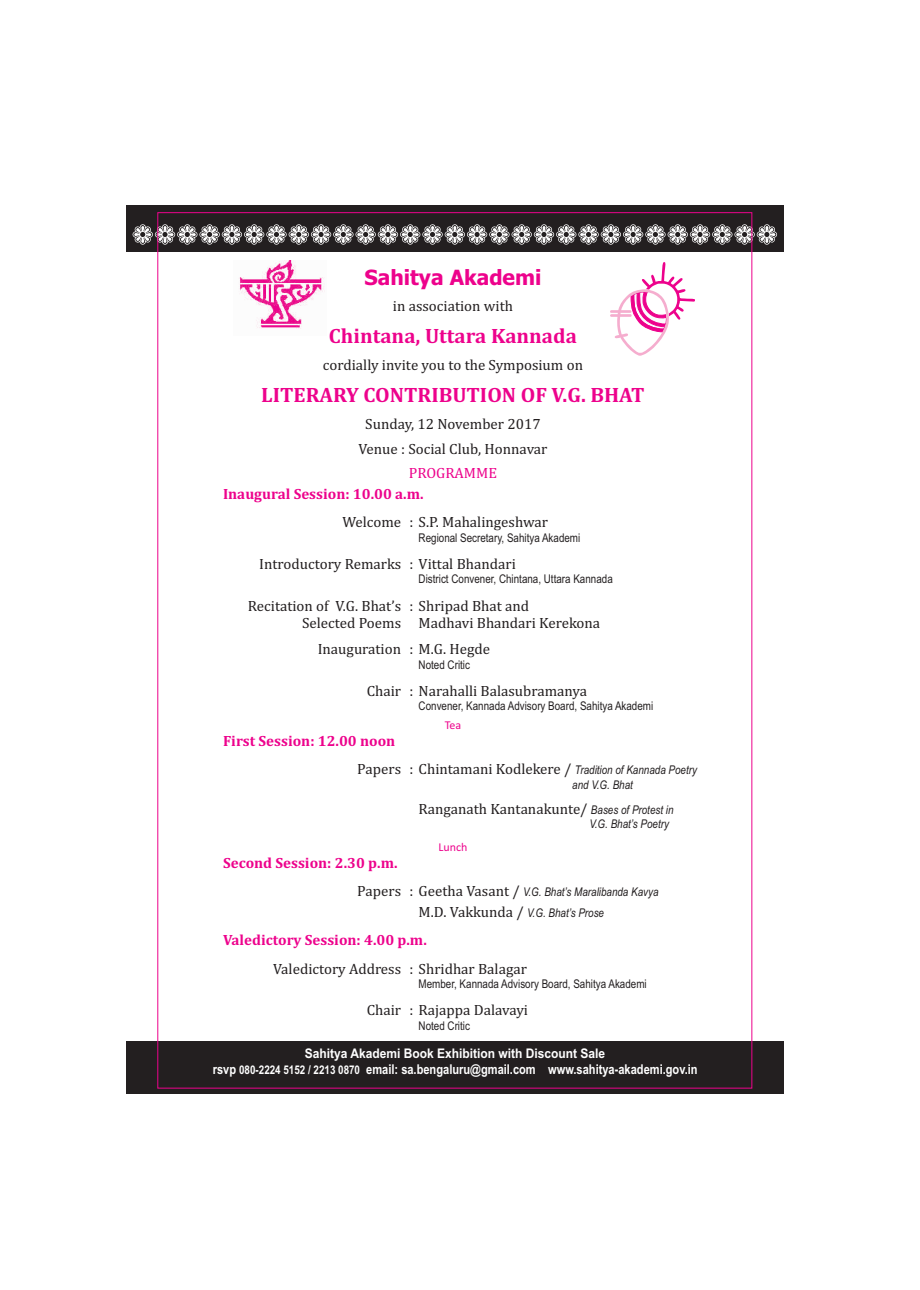
<style>
.page{position:relative;width:920px;height:1290px;background:#fff}
.page>*{position:absolute;margin:0;border:0;box-sizing:border-box;transform-origin:0 0}
.t1{font:700 21px "Cambria";color:#ed028c}
.t2{font:700 21px "Tahoma";color:#ed028c}
.t3{font:15px/24.6px "Cambria";color:#231f20;text-align:center}
.t4{font:700 15px "Cambria";color:#ed028c}
.t5{font:15px "Cambria";color:#ed028c}
.t6{font:700 13.5px "Arial Narrow";color:#fff}
.t7{font:700 13.2px "Arial";color:#fff;scale:.9 1}
.t8{font:12px "Arial Narrow";color:#231f20}
.t9{font:italic 12px/21.1px "Arial Narrow";color:#231f20;text-align:center}
.t10{font:12px "Calibri";color:#ed028c}
.s1{font-family:"Arial Narrow";font-style:italic;font-size:12px}
.s2{font-family:"Cambria";font-style:normal;font-size:15px}
.s3{font-size:12px}
</style>
<div class="page">
<div style="left:126px;top:205px;width:658px;height:46px;background:#231f20"></div>
<svg style="left:133px;top:224px;width:644px;height:21px"></svg>
<div style="left:126px;top:1041px;width:658px;height:53px;background:#231f20"></div>
<img style="left:239px;top:260px;width:86px;height:69px">
<svg style="left:610px;top:262px;width:85px;height:94px"></svg>
<h1 class="t2" style="left:365px;top:269px;width:178px">Sahitya Akademi</h1>
<h1 class="t1" style="left:329px;top:327px;width:250px">Chintana, Uttara Kannada</h1>
<p class="t3" style="left:393px;top:294px;width:122px">in association with</p>
<p class="t3" style="left:323px;top:353px;width:262px">cordially invite you to the Symposium on</p>
<h1 class="t1" style="left:261px;top:386px;width:385px">LITERARY CONTRIBUTION OF V.G. BHAT</h1>
<p class="t3" style="left:358px;top:412px;width:190px">Sunday, 12 November 2017<br>Venue : Social Club, Honnavar</p>
<p class="t5" style="left:409px;top:466px;width:90px">PROGRAMME</p>
<p class="t4" style="left:223px;top:488px;width:202px">Inaugural Session: 10.00 a.m.</p>
<p class="t3" style="left:342px;top:511px;width:207px">Welcome : S.P. Mahalingeshwar</p>
<p class="t8" style="left:419px;top:533px;width:163px">Regional Secretary, Sahitya Akademi</p>
<p class="t3" style="left:259px;top:553px;width:258px">Introductory Remarks : Vittal Bhandari</p>
<p class="t8" style="left:419px;top:575px;width:196px">District Convener, Chintana, Uttara Kannada</p>
<p class="t3" style="left:302px;top:598px;width:300px;line-height:17.5px;text-align:left;text-indent:-54px">Recitation of V.G. Bhat’s : Shripad Bhat and<br>Selected Poems Madhavi Bhandari Kerekona</p>
<p class="t3" style="left:318px;top:638px;width:174px">Inauguration : M.G. Hegde</p>
<p class="t8" style="left:419px;top:660px;width:53px">Noted Critic</p>
<p class="t3" style="left:367px;top:679px;width:222px">Chair : Narahalli Balasubramanya</p>
<p class="t8" style="left:419px;top:701px;width:236px">Convener, Kannada Advisory Board, Sahitya Akademi</p>
<p class="t4" style="left:223px;top:735px;width:174px">First Session: 12.00 noon</p>
<p class="t10" style="left:445px;top:720px;width:18px">Tea</p>
<p class="t3" style="left:357px;top:758px;width:341px">Papers : Chintamani Kodlekere / <span class="s1">Tradition of Kannada Poetry</span></p>
<p class="t9" style="left:572px;top:775px;width:62px">and V.G. Bhat</p>
<p class="t3" style="left:419px;top:797px;width:256px">Ranganath Kantanakunte/ <span class="s1">Bases of Protest in</span></p>
<p class="t9" style="left:589px;top:814px;width:81px">V.G. Bhat’s Poetry</p>
<p class="t4" style="left:223px;top:856px;width:176px">Second Session: 2.30 p.m.</p>
<p class="t10" style="left:438px;top:841px;width:31px">Lunch</p>
<p class="t9" style="left:357px;top:882px;width:303px"><span class="s2">Papers : Geetha Vasant /</span> V.G. Bhat’s Maralibanda Kavya<br><span class="s2">M.D. Vakkunda /</span> V.G. Bhat’s Prose</p>
<p class="t4" style="left:223px;top:934px;width:205px">Valedictory Session: 4.00 p.m.</p>
<p class="t3" style="left:273px;top:957px;width:255px">Valedictory Address : Shridhar Balagar</p>
<p class="t8" style="left:419px;top:979px;width:230px">Member, Kannada Advisory Board, Sahitya Akademi</p>
<p class="t3" style="left:367px;top:999px;width:163px">Chair : Rajappa Dalavayi</p>
<p class="t8" style="left:419px;top:1021px;width:53px">Noted Critic</p>
<p class="t7" style="left:305px;top:1048px;width:335px">Sahitya Akademi Book Exhibition with Discount Sale</p>
<p class="t6" style="left:213px;top:1064px;width:486px">rsvp <span class="s3">080-2224 5152 / 2213 0870</span> email: sa.bengaluru@gmail.com www.sahitya-akademi.gov.in</p>
</div>
